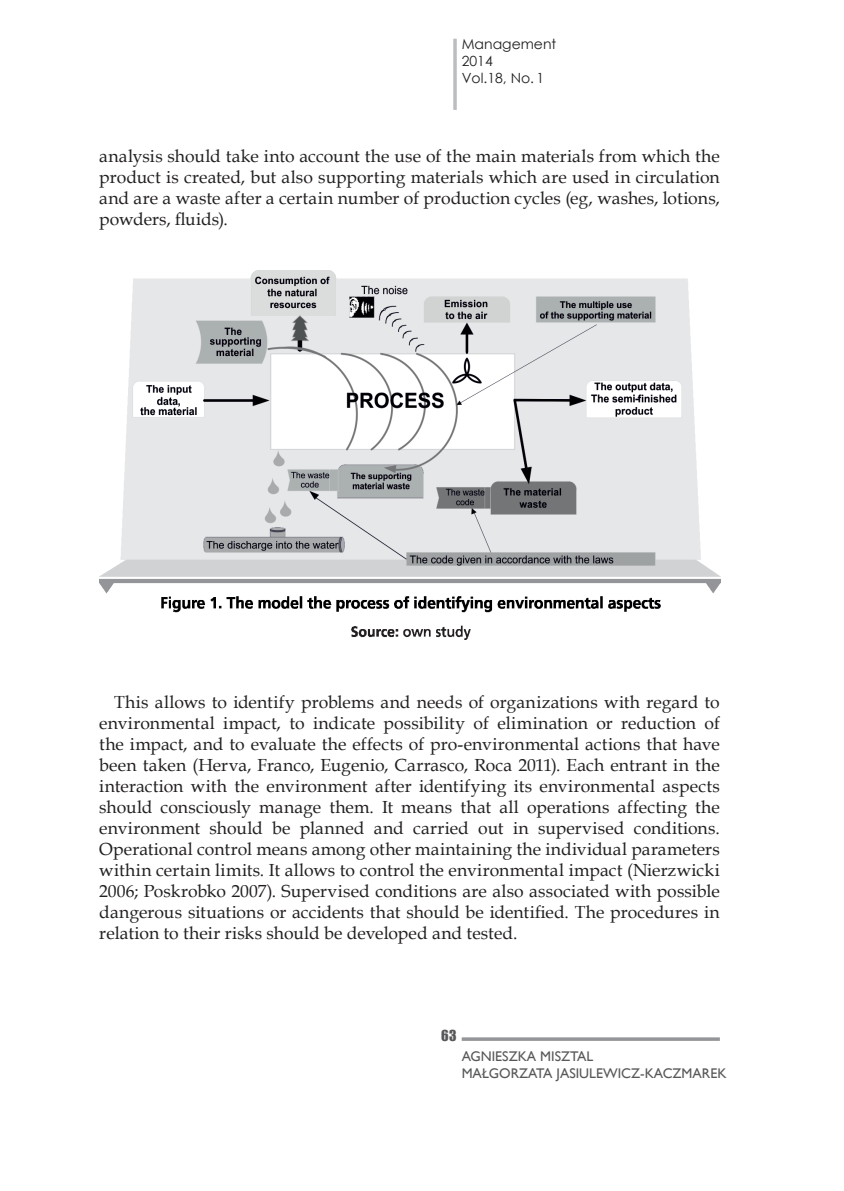
<style>
.page{position:relative;width:844px;height:1191px;background:#fff}
.page>*{position:absolute;margin:0;border:0;box-sizing:border-box;transform-origin:0 0}
.t1{font:17.5px/21px "Book Antiqua";letter-spacing:.005em;color:#231f20;text-align:justify}
.t2{font:14px "Gill Sans";color:#57585a}
.t3{font:14px/16.8px "Century Gothic";color:#231f20}
.t4{font:14px "Impact";color:#57585a}
</style>
<div class="page">
<hr style="left:453px;top:39px;width:3px;height:71px;background:#bcbdc0">
<hr style="left:461px;top:1037px;width:258px;height:3px;background:#939598">
<img style="left:99px;top:270px;width:621px;height:369px">
<p class="t3" style="left:461px;top:36px;width:96px">Management<br>2014<br>Vol.18, No. 1</p>
<p class="t1" style="left:99px;top:145px;width:622px">analysis should take into account the use of the main materials from which the product is created, but also supporting materials which are used in circulation and are a waste after a certain number of production cycles (eg, washes, lotions, powders, fluids).</p>
<p class="t1" style="left:99px;top:691px;width:622px;text-indent:15px">This allows to identify problems and needs of organizations with regard to environmental impact, to indicate possibility of elimination or reduction of the impact, and to evaluate the effects of pro-environmental actions that have been taken (Herva, Franco, Eugenio, Carrasco, Roca 2011). Each entrant in the interaction with the environment after identifying its environmental aspects should consciously manage them. It means that all operations affecting the environment should be planned and carried out in supervised conditions.<br>Operational control means among other maintaining the individual parameters within certain limits. It allows to control the environmental impact (Nierzwicki 2006; Poskrobko 2007). Supervised conditions are also associated with possible dangerous situations or accidents that should be identified. The procedures in relation to their risks should be developed and tested.</p>
<p class="t4" style="left:441px;top:1024px;width:17px">63</p>
<p class="t2" style="left:461px;top:1048px;width:11px">AGN</p>
<p class="t2" style="left:491px;top:1048px;width:13px">IESZKA</p>
<p class="t2" style="left:540px;top:1048px;width:24px">MISZTAL</p>
<p class="t2" style="left:461px;top:1065px;width:21px">MAŁGORZATA</p>
<p class="t2" style="left:556px;top:1065px;width:146px">JAS IULEWICZ-KACZMAREK</p>
</div>
